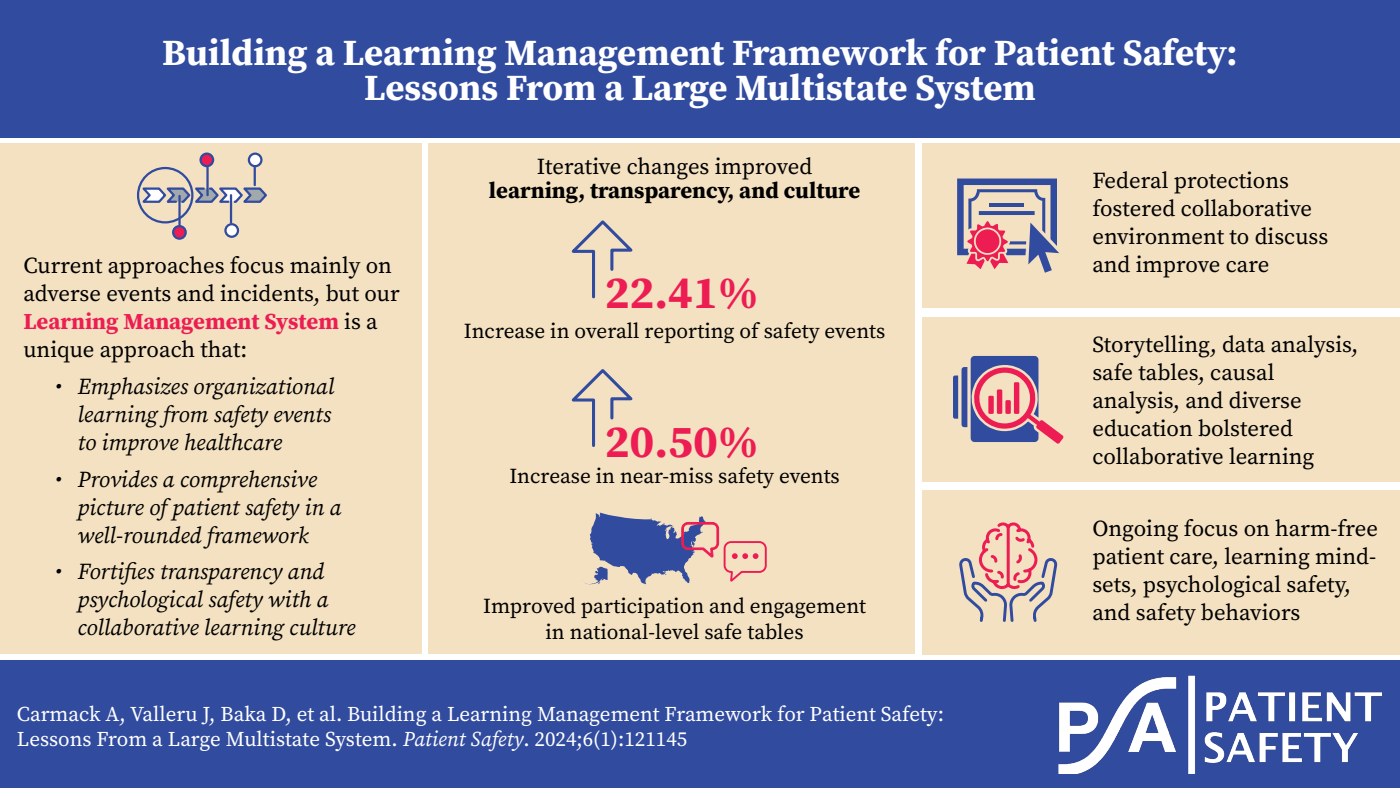
<style>
.page{position:relative;width:1400px;height:788px;background:#fff}
.page>*{position:absolute;margin:0;border:0;box-sizing:border-box;transform-origin:0 0}
.t1{font:700 45.85px "Source Serif Pro";color:#ed1d53}
.t2{font:700 36.75px/35px "Source Serif Pro";color:#fff;text-align:center}
.t3{font:22.75px/28px "Source Serif Pro";color:#000}
.t4{font:italic 22.75px/28px "Source Serif Pro";color:#000}
.t5{font:700 22.75px/24.5px "Source Serif Pro";color:#000;text-align:center}
.t6{font:21.35px/26.2px "Source Serif Pro";color:#000;text-align:center}
.t7{font:21px/25.2px "Source Serif Pro";color:#fff}
.s1{font-weight:700;color:#ed1d53}
.s2{font-weight:400}
.s3{font-style:italic}
</style>
<div class="page">
<div style="left:0;top:144px;width:422px;height:510px;background:#f3e1c1"></div>
<div style="left:0;top:660px;width:1400px;height:128px;background:#314b9f"></div>
<div style="left:0;top:0;width:1400px;height:137px;background:#314b9f"></div>
<img style="left:1059px;top:675px;width:322px;height:98px">
<div style="left:429px;top:144px;width:486px;height:510px;background:#f3e1c1"></div>
<div style="left:922px;top:490px;width:478px;height:164px;background:#f3e1c1"></div>
<div style="left:922px;top:318px;width:478px;height:164px;background:#f3e1c1"></div>
<div style="left:922px;top:144px;width:478px;height:163px;background:#f3e1c1"></div>
<svg style="left:571px;top:369px;width:62px;height:78px"></svg>
<svg style="left:571px;top:220px;width:62px;height:79px"></svg>
<svg style="left:953px;top:356px;width:110px;height:87px"></svg>
<div style="left:988px;top:396px;width:6px;height:18px;background:#ed1d53"></div>
<div style="left:1014px;top:382px;width:5px;height:32px;background:#ed1d53"></div>
<div style="left:1005px;top:400px;width:6px;height:14px;background:#ed1d53"></div>
<div style="left:997px;top:389px;width:5px;height:25px;background:#ed1d53"></div>
<svg style="left:957px;top:178px;width:102px;height:95px"></svg>
<div style="left:137px;top:167px;width:56px;height:56px;border:2px solid #314b9f;border-radius:50%"></div>
<hr style="left:178px;top:196px;width:3px;height:29px;background:#314b9f">
<div style="left:173px;top:226px;width:13px;height:12px;background:#ed1d53;border-radius:50%"></div>
<div style="left:172px;top:225px;width:15px;height:15px;border:2px solid #314b9f;border-radius:50%"></div>
<svg style="left:201px;top:154px;width:12px;height:12px"></svg>
<div style="left:199px;top:152px;width:15px;height:15px;border:2px solid #314b9f;border-radius:50%"></div>
<svg style="left:225px;top:224px;width:13px;height:13px"></svg>
<div style="left:224px;top:223px;width:15px;height:15px;border:2px solid #314b9f;border-radius:50%"></div>
<svg style="left:138px;top:167px;width:129px;height:38px"></svg>
<hr style="left:230px;top:195px;width:2px;height:28px;background:#314b9f">
<hr style="left:206px;top:167px;width:3px;height:28px;background:#314b9f">
<svg style="left:249px;top:154px;width:12px;height:12px"></svg>
<div style="left:248px;top:152px;width:15px;height:15px;border:2px solid #314b9f;border-radius:50%"></div>
<svg style="left:957px;top:522px;width:101px;height:133px"></svg>
<svg style="left:582px;top:512px;width:185px;height:73px"></svg>
<p class="t2" style="left:162px;top:34px;width:1077px">Building a Learning Management Framework for Patient Safety:<br>Lessons From a Large Multistate System</p>
<p class="t3" style="left:23px;top:251px;width:378px">Current approaches focus mainly on adverse events and incidents, but our<br><span class="s1">Learning Management System</span> is a unique approach that:</p>
<p class="t4" style="left:78px;top:372px;width:258px;text-indent:-23px">• Emphasizes organizational learning from safety events to improve healthcare</p>
<p class="t4" style="left:78px;top:465px;width:265px;text-indent:-23px">• Provides a comprehensive picture of patient safety in a well-rounded framework</p>
<p class="t4" style="left:78px;top:557px;width:279px;text-indent:-23px">• Fortifies transparency and psychological safety with a collaborative learning culture</p>
<p class="t5" style="left:489px;top:153px;width:373px"><span class="s2">Iterative changes improved </span>learning, transparency, and culture</p>
<p class="t1" style="left:605px;top:261px;width:155px">22.41%</p>
<p class="t6" style="left:464px;top:317px;width:423px">Increase in overall reporting of safety events</p>
<p class="t1" style="left:605px;top:410px;width:155px">20.50%</p>
<p class="t6" style="left:509px;top:463px;width:332px">Increase in near-miss safety events</p>
<p class="t6" style="left:483px;top:593px;width:385px">Improved participation and engagement in national-level safe tables</p>
<p class="t7" style="left:17px;top:701px;width:929px">Carmack A, Valleru J, Baka D, et al. Building a Learning Management Framework for Patient Safety:<br>Lessons From a Large Multistate System. <span class="s3">Patient Safety</span>. 2024;6(1):121145</p>
<p class="t3" style="left:1092px;top:167px;width:237px">Federal protections fostered collaborative environment to discuss and improve care</p>
<p class="t3" style="left:1092px;top:330px;width:268px">Storytelling, data analysis, safe tables, causal analysis, and diverse education bolstered collaborative learning</p>
<p class="t3" style="left:1092px;top:514px;width:287px">Ongoing focus on harm-free patient care, learning mind&shy;sets, psychological safety, and safety behaviors</p>
</div>
